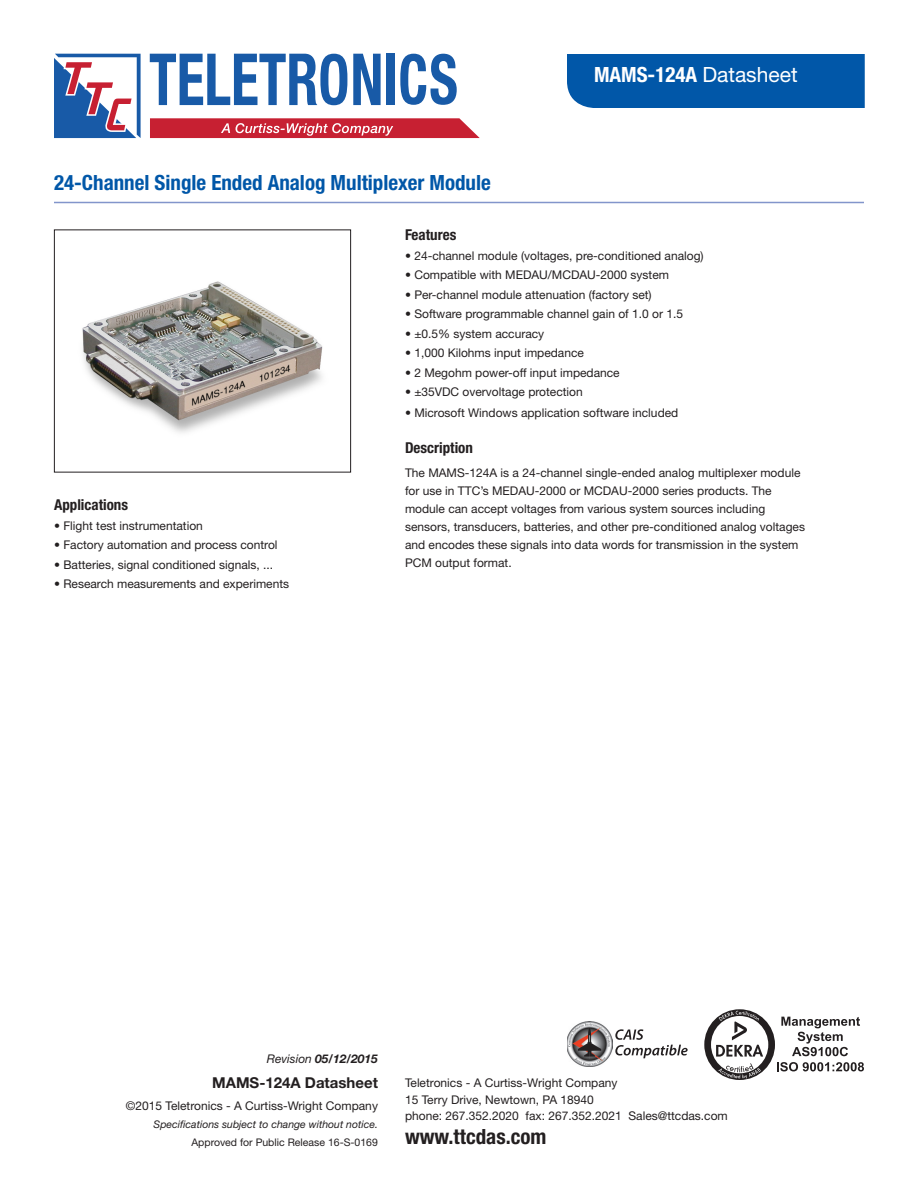
<style>
.page{position:relative;width:918px;height:1188px;background:#fff}
.page>*{position:absolute;margin:0;border:0;box-sizing:border-box;transform-origin:0 0}
.t1{font:700 condensed 21px "Helvetica Neue LT Std";color:#0157a8}
.t2{font:700 condensed 21px "Helvetica Neue LT Std";color:#fff}
.t3{font:700 condensed 21px "Helvetica Neue LT Std";color:#231f20}
.t4{font:700 condensed 15px "Helvetica Neue LT Std";color:#231f20}
.t5{font:700 15px "Helvetica Neue LT Std";color:#231f20}
.t6{font:12px/18px "Helvetica Neue LT Std";color:#231f20}
.t7{font:italic 700 12px "Helvetica Neue LT Std";color:#231f20}
.t8{font:italic 10.5px "Helvetica Neue LT Std";color:#231f20}
.t9{font:10.5px "Helvetica Neue LT Std";color:#231f20}
.s1{font-weight:400;font-stretch:normal}
.s2{font-weight:400}
</style>
<div class="page">
<div style="left:567px;top:54px;width:298px;height:54px;background:#0157a8"></div>
<hr style="left:54px;top:202px;width:810px;height:1px;background:#8295cb">
<img style="left:82px;top:281px;width:241px;height:152px">
<div style="left:54px;top:230px;width:297px;height:242px;border:1px solid #231f20"></div>
<img style="left:567px;top:1021px;width:45px;height:46px">
<svg style="left:615px;top:1029px;width:73px;height:29px"></svg>
<svg style="left:704px;top:1009px;width:160px;height:71px"></svg>
<svg style="left:54px;top:54px;width:87px;height:84px"></svg>
<svg style="left:150px;top:54px;width:197px;height:51px"></svg>
<svg style="left:353px;top:54px;width:28px;height:51px"></svg>
<div style="left:387px;top:54px;width:8px;height:51px;background:#185aa7"></div>
<svg style="left:400px;top:54px;width:57px;height:51px"></svg>
<svg style="left:150px;top:118px;width:330px;height:20px;background:#ce3d4d"></svg>
<h1 class="t1" style="left:54px;top:170px;width:438px">24-Channel Single Ended Analog Multiplexer Module</h1>
<h1 class="t2" style="left:594px;top:62px;width:205px">MAMS-124A <span class="s1">Datasheet</span></h1>
<p class="t4" style="left:54px;top:496px;width:76px">Applications</p>
<p class="t6" style="left:54px;top:516px;width:150px">• Flight test instrumentation</p>
<p class="t6" style="left:54px;top:536px;width:225px">• Factory automation and process control</p>
<p class="t6" style="left:54px;top:555px;width:221px">• Batteries, signal conditioned signals, ...</p>
<p class="t6" style="left:54px;top:575px;width:237px">• Research measurements and experiments</p>
<p class="t4" style="left:405px;top:226px;width:53px">Features</p>
<p class="t6" style="left:405px;top:246px;width:300px">• 24-channel module (voltages, pre-conditioned analog)</p>
<p class="t6" style="left:405px;top:266px;width:266px">• Compatible with MEDAU/MCDAU-2000 system</p>
<p class="t6" style="left:405px;top:285px;width:248px">• Per-channel module attenuation (factory set)</p>
<p class="t6" style="left:405px;top:305px;width:280px">• Software programmable channel gain of 1.0 or 1.5</p>
<p class="t6" style="left:405px;top:324px;width:141px">• ±0.5% system accuracy</p>
<p class="t6" style="left:405px;top:344px;width:180px">• 1,000 Kilohms input impedance</p>
<p class="t6" style="left:405px;top:363px;width:216px">• 2 Megohm power-off input impedance</p>
<p class="t6" style="left:405px;top:383px;width:179px">• ±35VDC overvoltage protection</p>
<p class="t6" style="left:405px;top:404px;width:275px">• Microsoft Windows application software included</p>
<p class="t4" style="left:405px;top:439px;width:69px">Description</p>
<p class="t6" style="left:405px;top:464px;width:402px">The MAMS-124A is a 24-channel single-ended analog multiplexer module for use in TTC’s MEDAU-2000 or MCDAU-2000 series products. The module can accept voltages from various system sources including sensors, transducers, batteries, and other pre-conditioned analog voltages and encodes these signals into data words for transmission in the system PCM output format.</p>
<p class="t7" style="left:267px;top:1051px;width:113px"><span class="s2">Revision</span> 05/12/2015</p>
<p class="t5" style="left:212px;top:1073px;width:167px">MAMS-124A Datasheet</p>
<p class="t6" style="left:126px;top:1097px;width:254px">©2015 Teletronics - A Curtiss-Wright Company</p>
<p class="t8" style="left:154px;top:1118px;width:226px">Specifications subject to change without notice.</p>
<p class="t9" style="left:191px;top:1136px;width:188px">Approved for Public Release 16-S-0169</p>
<p class="t6" style="left:405px;top:1074px;width:324px;line-height:16.5px">Teletronics - A Curtiss-Wright Company<br>15 Terry Drive, Newtown, PA 18940<br>phone: 267.352.2020 fax: 267.352.2021 Sales@ttcdas.com</p>
<h1 class="t3" style="left:405px;top:1124px;width:143px">www.ttcdas.com</h1>
</div>
